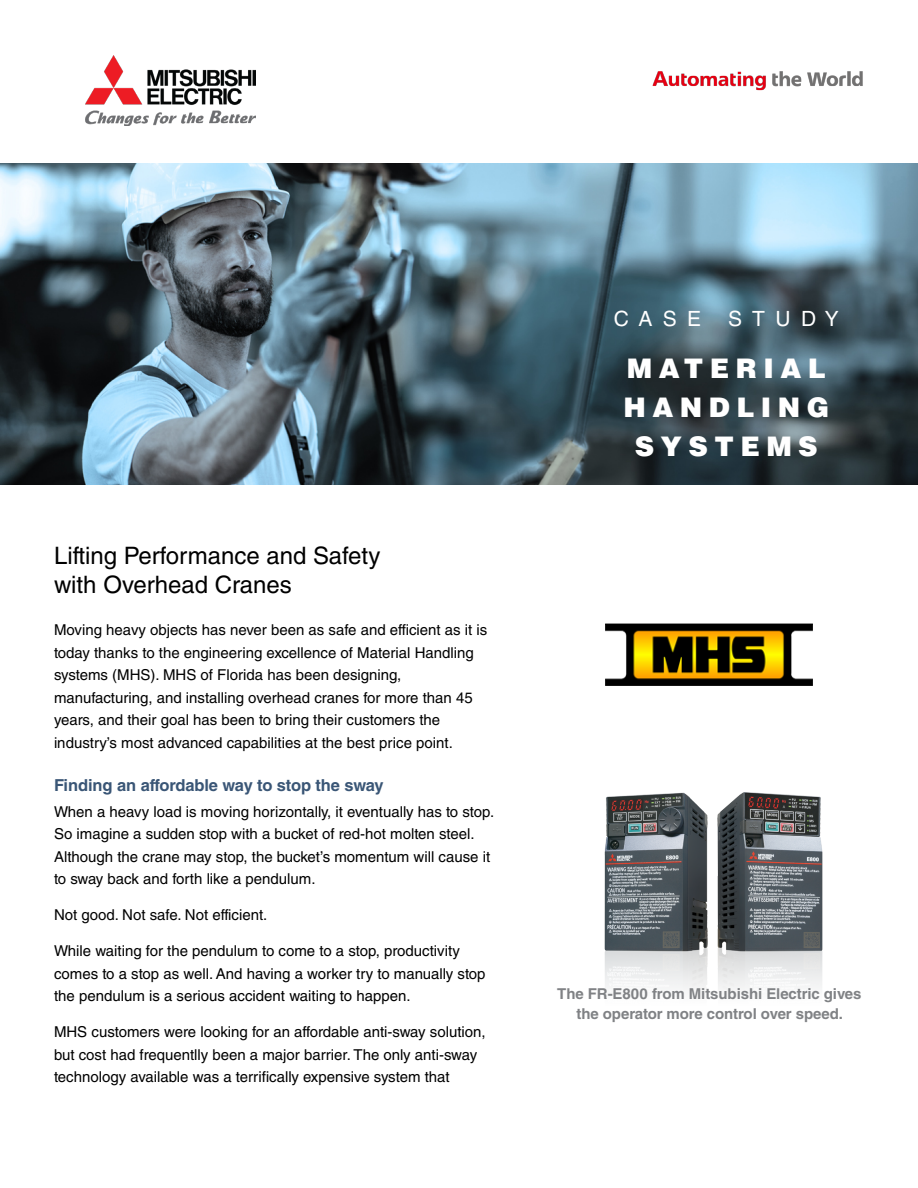
<style>
.page{position:relative;width:918px;height:1188px;background:#fff}
.page>*{position:absolute;margin:0;border:0;box-sizing:border-box;transform-origin:0 0}
.t1{font:900 27px/39px "Helvetica LT Std";letter-spacing:.24em;color:#fff;text-align:center}
.t2{font:24px/28.8px "Helvetica LT Std";color:#000}
.t3{font:21px "Helvetica LT Std";color:#fff}
.t4{font:700 16.5px "Helvetica LT Std";letter-spacing:-.015em;color:#3a5676}
.t5{font:15px/22.5px "Helvetica LT Std";color:#000}
.t6{font:700 15px/19.5px "Helvetica LT Std";letter-spacing:-.005em;color:#808285;text-align:center}
</style>
<div class="page">
<img style="left:85px;top:56px;width:170px;height:70px">
<img style="left:0;top:164px;width:918px;height:320px">
<img style="left:604px;top:792px;width:219px;height:199px">
<img style="left:605px;top:624px;width:208px;height:61px">
<img style="left:652px;top:71px;width:211px;height:20px">
<h2 class="t2" style="left:54px;top:541px;width:328px">Lifting Performance and Safety with Overhead Cranes</h2>
<p class="t5" style="left:54px;top:619px;width:435px">Moving heavy objects has never been as safe and efficient as it is today thanks to the engineering excellence of Material Handling systems (MHS). MHS of Florida has been designing, manufacturing, and installing overhead cranes for more than 45 years, and their goal has been to bring their customers the industry’s most advanced capabilities at the best price point.</p>
<p class="t4" style="left:54px;top:775px;width:331px">Finding an affordable way to stop the sway</p>
<p class="t5" style="left:54px;top:800px;width:442px">When a heavy load is moving horizontally, it eventually has to stop.<br>So imagine a sudden stop with a bucket of red-hot molten steel.<br>Although the crane may stop, the bucket’s momentum will cause it to sway back and forth like a pendulum.</p>
<p class="t5" style="left:54px;top:903px;width:215px">Not good. Not safe. Not efficient.</p>
<p class="t5" style="left:54px;top:939px;width:433px">While waiting for the pendulum to come to a stop, productivity comes to a stop as well. And having a worker try to manually stop the pendulum is a serious accident waiting to happen.</p>
<p class="t5" style="left:54px;top:1020px;width:433px">MHS customers were looking for an affordable anti-sway solution, but cost had frequentlly been a major barrier. The only anti-sway technology available was a terrifically expensive system that</p>
<h3 class="t3" style="left:614px;top:307px;width:22px">cas</h3>
<h3 class="t3" style="left:687px;top:307px;width:16px">e</h3>
<h3 class="t3" style="left:728px;top:307px;width:19px">st</h3>
<h3 class="t3" style="left:776px;top:307px;width:65px">udy</h3>
<h1 class="t1" style="left:623px;top:348px;width:207px">MatERIAL<br>HANDLING<br>SYSTEMS</h1>
<p class="t6" style="left:557px;top:984px;width:306px">The FR-E800 from Mitsubishi Electric gives the operator more control over speed.</p>
</div>
